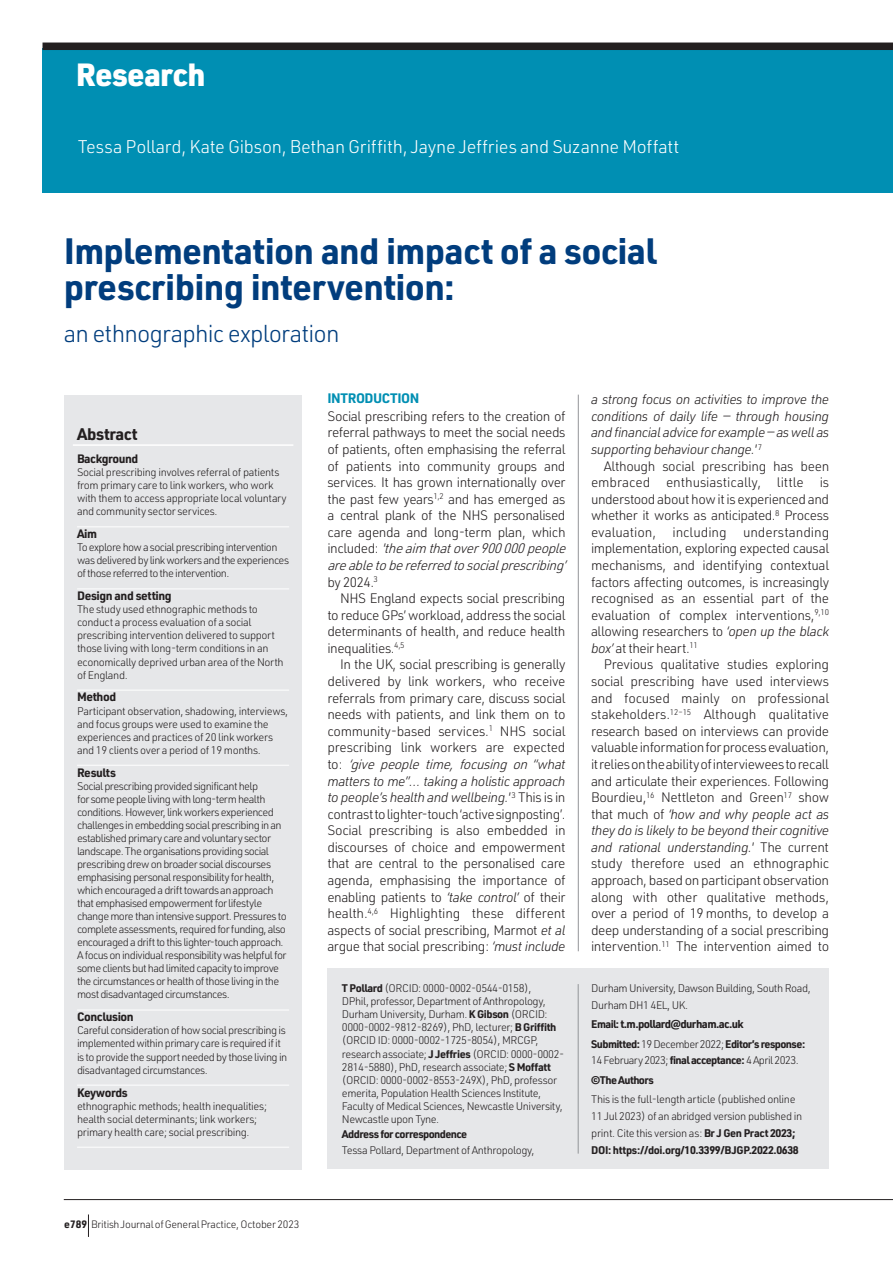
<style>
.page{position:relative;width:893px;height:1263px;background:#fff}
.page>*{position:absolute;margin:0;border:0;box-sizing:border-box;transform-origin:0 0}
.t1{font:700 36px/36px "URWDIN";letter-spacing:-.02em;color:#013d7d}
.t2{font:900 31.5px "URWDIN";letter-spacing:-.025em;color:#fff}
.t3{font:300 24px "URWDIN";letter-spacing:-.035em;color:#013d7d}
.t4{font:300 18px "URWDIN";letter-spacing:-.015em;color:#fff}
.t5{font:700 16.5px "URWDIN";letter-spacing:-.02em;color:#231f20}
.t6{font:300 13.5px/16.5px "URWDIN";letter-spacing:-.035em;color:#231f20;text-align:justify}
.t7{font:italic 300 13.5px/16.6px "URWDIN";letter-spacing:-.035em;color:#231f20;text-align:justify}
.t8{font:700 13.5px "URWDIN";letter-spacing:-.035em;color:#008fb3}
.t9{font:700 12px "URWDIN";letter-spacing:-.035em;color:#231f20}
.t10{font:700 11.25px "URWDIN";letter-spacing:-.055em;color:#231f20}
.t11{font:300 10.8px/13px "URWDIN";letter-spacing:-.04em;color:#231f20}
.t12{font:700 10.8px/17px "URWDIN";letter-spacing:-.055em;color:#231f20}
.t13{font:300 10.5px "URWDIN";letter-spacing:-.025em;color:#231f20}
.s1{font-weight:700}
.s2{font-style:italic}
.s3{font-size:10.8px}
.s4{font-weight:300}
</style>
<div class="page">
<div style="left:43px;top:48px;width:850px;height:144px;background:#008fb3"></div>
<div style="left:43px;top:43px;width:850px;height:7px;background:#231f20"></div>
<div style="left:64px;top:395px;width:238px;height:774px;background:#e6e7e9"></div>
<hr style="left:73px;top:444px;width:220px;height:2px;background:#fff">
<hr style="left:77px;top:526px;width:212px;height:1px;background:#fff">
<hr style="left:77px;top:588px;width:212px;height:1px;background:#fff">
<hr style="left:77px;top:690px;width:212px;height:1px;background:#fff">
<hr style="left:77px;top:765px;width:212px;height:1px;background:#fff">
<hr style="left:77px;top:1010px;width:212px;height:1px;background:#fff">
<hr style="left:77px;top:1085px;width:212px;height:1px;background:#fff">
<hr style="left:77px;top:1147px;width:212px;height:1px;background:#fff">
<div style="left:327px;top:968px;width:502px;height:201px;background:#e6e7e9"></div>
<hr style="left:578px;top:984px;width:1px;height:169px;background:#939598">
<hr style="left:578px;top:395px;width:1px;height:556px;background:#939598">
<hr style="left:64px;top:1199px;width:829px;height:1px;background:#231f20">
<svg style="left:88px;top:1214px;width:1px;height:23px"></svg>
<h2 class="t2" style="left:76px;top:53px;width:131px">Research</h2>
<h3 class="t4" style="left:78px;top:135px;width:603px">Tessa Pollard, Kate Gibson, Bethan Griffith, Jayne Jeffries and Suzanne Moffatt</h3>
<h1 class="t1" style="left:64px;top:231px;width:595px">Implementation and impact of a social prescribing intervention:</h1>
<h3 class="t3" style="left:64px;top:318px;width:277px">an ethnographic exploration</h3>
<h3 class="t5" style="left:77px;top:423px;width:62px">Abstract</h3>
<p class="t9" style="left:77px;top:451px;width:63px">Background</p>
<p class="t11" style="left:77px;top:465px;width:211px">Social prescribing involves referral of patients from primary care to link workers, who work with them to access appropriate local voluntary and community sector services.</p>
<p class="t9" style="left:77px;top:526px;width:22px">Aim</p>
<p class="t11" style="left:77px;top:541px;width:214px">To explore how a social prescribing intervention was delivered by link workers and the experiences of those referred to the intervention.</p>
<p class="t9" style="left:77px;top:588px;width:96px">Design and setting</p>
<p class="t11" style="left:77px;top:603px;width:208px">The study used ethnographic methods to conduct a process evaluation of a social prescribing intervention delivered to support those living with long-term conditions in an economically deprived urban area of the North of England.</p>
<p class="t9" style="left:77px;top:689px;width:41px">Method</p>
<p class="t11" style="left:77px;top:704px;width:213px">Participant observation, shadowing, interviews, and focus groups were used to examine the experiences and practices of 20 link workers and 19 clients over a period of 19 months.</p>
<p class="t9" style="left:77px;top:764px;width:40px">Results</p>
<p class="t11" style="left:77px;top:779px;width:211px">Social prescribing provided significant help<br>for some people living with long-term health conditions. However, link workers experienced challenges in embedding social prescribing in an established primary care and voluntary sector landscape. The organisations providing social prescribing drew on broader social discourses emphasising personal responsibility for health, which encouraged a drift towards an approach that emphasised empowerment for lifestyle change more than intensive support. Pressures to complete assessments, required for funding, also encouraged a drift to this lighter-touch approach.<br>A focus on individual responsibility was helpful for some clients but had limited capacity to improve the circumstances or health of those living in the most disadvantaged circumstances.</p>
<p class="t9" style="left:77px;top:1009px;width:58px">Conclusion</p>
<p class="t11" style="left:77px;top:1024px;width:212px">Careful consideration of how social prescribing is implemented within primary care is required if it is to provide the support needed by those living in disadvantaged circumstances.</p>
<p class="t9" style="left:77px;top:1084px;width:52px">Keywords</p>
<p class="t11" style="left:77px;top:1099px;width:192px">ethnographic methods; health inequalities; health social determinants; link workers; primary health care; social prescribing.</p>
<p class="t13" style="left:64px;top:1217px;width:237px"><span class="s1">e789</span> BritishJournalofGeneralPractice, October 2023</p>
<p class="t8" style="left:327px;top:389px;width:93px">INTRODUCTION</p>
<p class="t6" style="left:327px;top:407px;width:244px;text-align:left">Social prescribing refers to the creation of referral pathways to meet the social needs of patients, often emphasising the referral of patients into community groups and services. It has grown internationally over the past few years<sup>1,2</sup> and has emerged as a central plank of the NHS personalised care agenda and long-term plan, which i n c l u d e d : <span class="s2">'theaim thatover900 000people areabletobereferredtosocialprescribing’ </span>by 2024.<sup>3</sup></p>
<p class="t6" style="left:327px;top:590px;width:240px;text-indent:13px">NHS England expects social prescribing to reduce GPs’ workload, address the social determinants of health, and reduce health inequalities.<sup>4,5</sup></p>
<p class="t6" style="left:327px;top:656px;width:240px;text-indent:13px">In the UK, social prescribing is generally delivered by link workers, who receive referrals from primary care, discuss social needs with patients, and link them on to community-based services.<sup>1</sup> NHS social prescribing link workers are expected t o : <span class="s2">‘give people time, focusing on</span> <span class="s2">“ w h a t matters to me”… taking a holistic approach to people’s health and wellbeing.'</span> <sup>3</sup> This is in contrast to lighter-touch ‘active signposting’.<br>Social prescribing is also embedded in discourses of choice and empowerment that are central to the personalised care agenda, emphasising the importance of enabling patients to <span class="s2">‘take control’</span> of their health.<sup>4,6</sup> Highlighting these different aspects of social prescribing, Marmot <span class="s2">et al </span>argue that social prescribing: <span class="s2">‘must include</span></p>
<p class="t11" style="left:342px;top:981px;width:224px"><span class="s1">T Pollard</span> (ORCID: 0000-0002-0544-0158),<br>DPhil, professor, Department of Anthropology, Durham University, Durham. <span class="s1">K Gibson</span> (ORCID:<br>0000-0002-9812-8269), PhD, lecturer; <span class="s1">B Griffith </span>(ORCID ID: 0000-0002-1725-8054), MRCGP, research associate; <span class="s1">J Jeffries</span> (ORCID: 0000-0002- 2814-5880), PhD, research associate; <span class="s1">S Moffatt </span>(ORCID: 0000-0002-8553-249X), PhD, professor emerita, Population Health Sciences Institute, Faculty of Medical Sciences, Newcastle University, Newcastle upon Tyne.</p>
<p class="t12" style="left:342px;top:1125px;width:127px">Address for correspondence</p>
<p class="t11" style="left:342px;top:1143px;width:194px">Tessa Pollard, Department of Anthropology,</p>
<p class="t7" style="left:591px;top:391px;width:240px">a strong focus on activities to improve the conditions of daily life — through housing and financial advice for example — as well as supporting behaviour change.' <sup>7</sup></p>
<p class="t6" style="left:591px;top:457px;width:240px;text-indent:13px">Although social prescribing has been embraced enthusiastically, little is understood about how it is experienced and whether it works as anticipated.<sup>8</sup> Process evaluation, including understanding implementation, exploring expected causal mechanisms, and identifying contextual factors affecting outcomes, is increasingly recognised as an essential part of the evaluation of complex interventions,<sup>9,10 </sup>allowing researchers to <span class="s2">‘open up the black box’</span> at their heart.<sup>11</sup></p>
<p class="t6" style="left:591px;top:656px;width:240px;text-indent:13px">Previous qualitative studies exploring social prescribing have used interviews and focused mainly on professional stakeholders.<sup>12–15</sup> Although qualitative research based on interviews can provide valuable information for process evaluation, it relies on the ability of interviewees to recall and articulate their experiences. Following Bourdieu,<sup>16</sup> Nettleton and Green<sup>17</sup> show that much of <span class="s2">‘how and why people act as they do is likely to be beyond their cognitive and rational understanding.'</span> The current study therefore used an ethnographic approach, based on participant observation along with other qualitative methods, over a period of 19 months, to develop a deep understanding of a social prescribing intervention.<sup>11</sup> The intervention aimed to</p>
<p class="t11" style="left:591px;top:979px;width:221px;line-height:17px">Durham University, Dawson Building, South Road,<br>Durham DH1 4EL, UK.</p>
<p class="t10" style="left:591px;top:1017px;width:154px"><span class="s3">Email:</span> t.m.pollard@durham.ac.uk</p>
<p class="t12" style="left:591px;top:1035px;width:216px">Submitted: <span class="s4">19 December 2022;</span> Editor’s response:<br><span class="s4">14 February 2023;</span> final acceptance: <span class="s4">4 April 2023.</span></p>
<p class="t12" style="left:591px;top:1071px;width:64px">©The Authors</p>
<p class="t11" style="left:591px;top:1090px;width:213px;line-height:17px">This is the full-length article (published online 11 Jul 2023) of an abridged version published in print. Cite this version as: <span class="s1">Br J Gen Pract 2023; DOI: https://doi.org/10.3399/BJGP.2022.0638</span></p>
</div>
